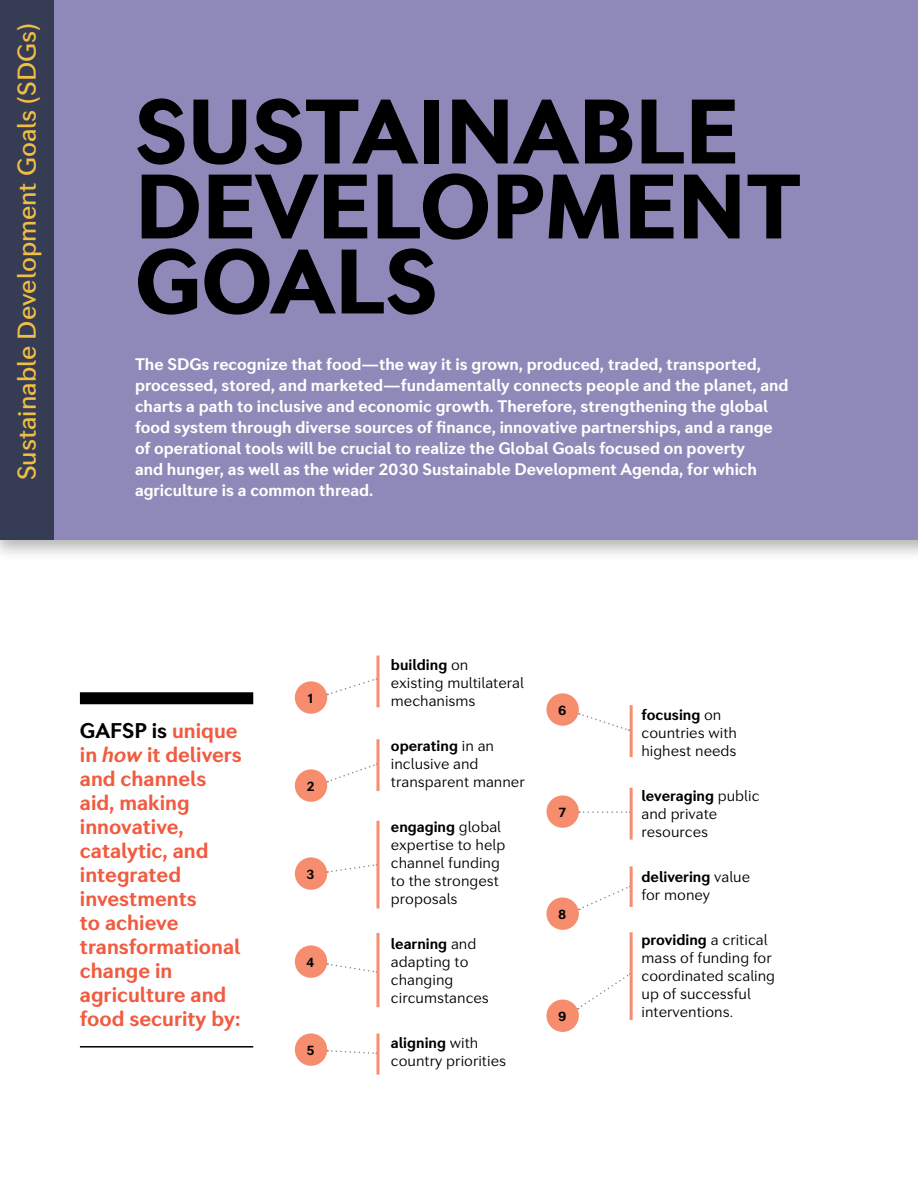
<style>
.page{position:relative;width:918px;height:1188px;background:#fff}
.page>*{position:absolute;margin:0;border:0;box-sizing:border-box;transform-origin:0 0}
.t1{font:800 90px/75px "Seconda";color:#000}
.t2{font:500 25.5px "Seconda";color:#f1be44}
.Callout_1{font:700 21px/24px "Seconda";color:#f15b40}
.Body_1{font:700 16.5px/21px "Seconda";color:#fff}
.Body_1-2{font:300 15px/18px "Seconda";color:#000}
.t3{font:700 13.5px "Seconda";color:#000}
.s1{color:#000}
.s2{font-style:italic}
.s3{font-weight:700}
</style>
<div class="page">
<div style="left:0;top:0;width:918px;height:561px;background:#000;opacity:.3"></div>
<div style="left:0;top:0;width:918px;height:540px;background:#8e89b8"></div>
<div style="left:0;top:0;width:54px;height:540px;background:#353c54"></div>
<div style="left:80px;top:692px;width:173px;height:12px;background:#000"></div>
<hr style="left:80px;top:1046px;width:173px;height:2px;background:#000">
<div style="left:295px;top:681px;width:32px;height:33px;background:#f68d6f;border-radius:50%"></div>
<div style="left:546px;top:693px;width:33px;height:33px;background:#f68d6f;border-radius:50%"></div>
<div style="left:295px;top:769px;width:32px;height:33px;background:#f68d6f;border-radius:50%"></div>
<div style="left:546px;top:795px;width:33px;height:33px;background:#f68d6f;border-radius:50%"></div>
<div style="left:295px;top:857px;width:32px;height:33px;background:#f68d6f;border-radius:50%"></div>
<div style="left:546px;top:897px;width:33px;height:33px;background:#f68d6f;border-radius:50%"></div>
<div style="left:295px;top:945px;width:32px;height:33px;background:#f68d6f;border-radius:50%"></div>
<div style="left:295px;top:1033px;width:32px;height:33px;background:#f68d6f;border-radius:50%"></div>
<div style="left:546px;top:1000px;width:33px;height:32px;background:#f68d6f;border-radius:50%"></div>
<svg style="left:327px;top:678px;width:49px;height:17px"></svg>
<svg style="left:579px;top:713px;width:51px;height:18px"></svg>
<svg style="left:327px;top:764px;width:49px;height:18px"></svg>
<svg style="left:579px;top:811px;width:51px;height:2px"></svg>
<svg style="left:327px;top:864px;width:49px;height:9px"></svg>
<svg style="left:327px;top:963px;width:49px;height:10px"></svg>
<svg style="left:579px;top:886px;width:51px;height:24px"></svg>
<svg style="left:327px;top:1049px;width:49px;height:5px"></svg>
<svg style="left:578px;top:973px;width:52px;height:36px"></svg>
<svg style="left:376px;top:656px;width:4px;height:51px"></svg>
<hr style="left:630px;top:705px;width:3px;height:52px;background:#f68d6f">
<svg style="left:376px;top:739px;width:4px;height:52px"></svg>
<hr style="left:630px;top:788px;width:3px;height:52px;background:#f68d6f">
<hr style="left:630px;top:866px;width:3px;height:41px;background:#f68d6f">
<hr style="left:630px;top:932px;width:3px;height:88px;background:#f68d6f">
<svg style="left:376px;top:1034px;width:4px;height:41px"></svg>
<svg style="left:376px;top:821px;width:4px;height:88px"></svg>
<svg style="left:376px;top:933px;width:4px;height:74px"></svg>
<p class="t2" style="left:11px;top:480px;width:458px;rotate:-90deg">Sustainable Development Goals (SDGs)</p>
<p class="t1" style="left:135px;top:97px;width:668px">SUSTAINABLE<br>DEVELOPMENT<br>GOALS</p>
<p class="Body_1" style="left:135px;top:354px;width:655px">The SDGs recognize that food—the way it is grown, produced, traded, transported, processed, stored, and marketed—fundamentally connects people and the planet, and charts a path to inclusive and economic growth. Therefore, strengthening the global food system through diverse sources of finance, innovative partnerships, and a range of operational tools will be crucial to realize the Global Goals focused on poverty<br>and hunger, as well as the wider 2030 Sustainable Development Agenda, for which agriculture is a common thread.</p>
<p class="Callout_1" style="left:80px;top:719px;width:164px"><span class="s1">GAFSP is</span> unique in <span class="s2">how</span> it delivers and channels aid, making innovative, catalytic, and integrated investments<br>to achieve transformational change in agriculture and food security by:</p>
<p class="t3" style="left:308px;top:690px;width:7px">1</p>
<p class="t3" style="left:307px;top:778px;width:9px">2</p>
<p class="t3" style="left:307px;top:866px;width:9px">3</p>
<p class="t3" style="left:307px;top:954px;width:9px">4</p>
<p class="t3" style="left:307px;top:1042px;width:9px">5</p>
<p class="Body_1-2" style="left:391px;top:656px;width:135px"><span class="s3">building</span> on existing multilateral mechanisms</p>
<p class="Body_1-2" style="left:391px;top:737px;width:135px"><span class="s3">operating</span> in an inclusive and transparent manner</p>
<p class="Body_1-2" style="left:391px;top:818px;width:116px"><span class="s3">engaging</span> global expertise to help channel funding to the strongest proposals</p>
<p class="Body_1-2" style="left:391px;top:935px;width:100px"><span class="s3">learning</span> and adapting to changing circumstances</p>
<p class="Body_1-2" style="left:391px;top:1034px;width:117px"><span class="s3">aligning</span> with country priorities</p>
<p class="t3" style="left:558px;top:702px;width:10px">6</p>
<p class="t3" style="left:559px;top:804px;width:9px">7</p>
<p class="t3" style="left:558px;top:906px;width:10px">8</p>
<p class="t3" style="left:558px;top:1008px;width:10px">9</p>
<p class="Body_1-2" style="left:642px;top:706px;width:97px"><span class="s3">focusing</span> on countries with highest needs</p>
<p class="Body_1-2" style="left:642px;top:787px;width:120px"><span class="s3">leveraging</span> public and private resources</p>
<p class="Body_1-2" style="left:642px;top:868px;width:110px"><span class="s3">delivering</span> value for money</p>
<p class="Body_1-2" style="left:642px;top:931px;width:135px"><span class="s3">providing</span> a critical mass of funding for coordinated scaling up of successful interventions.</p>
</div>
